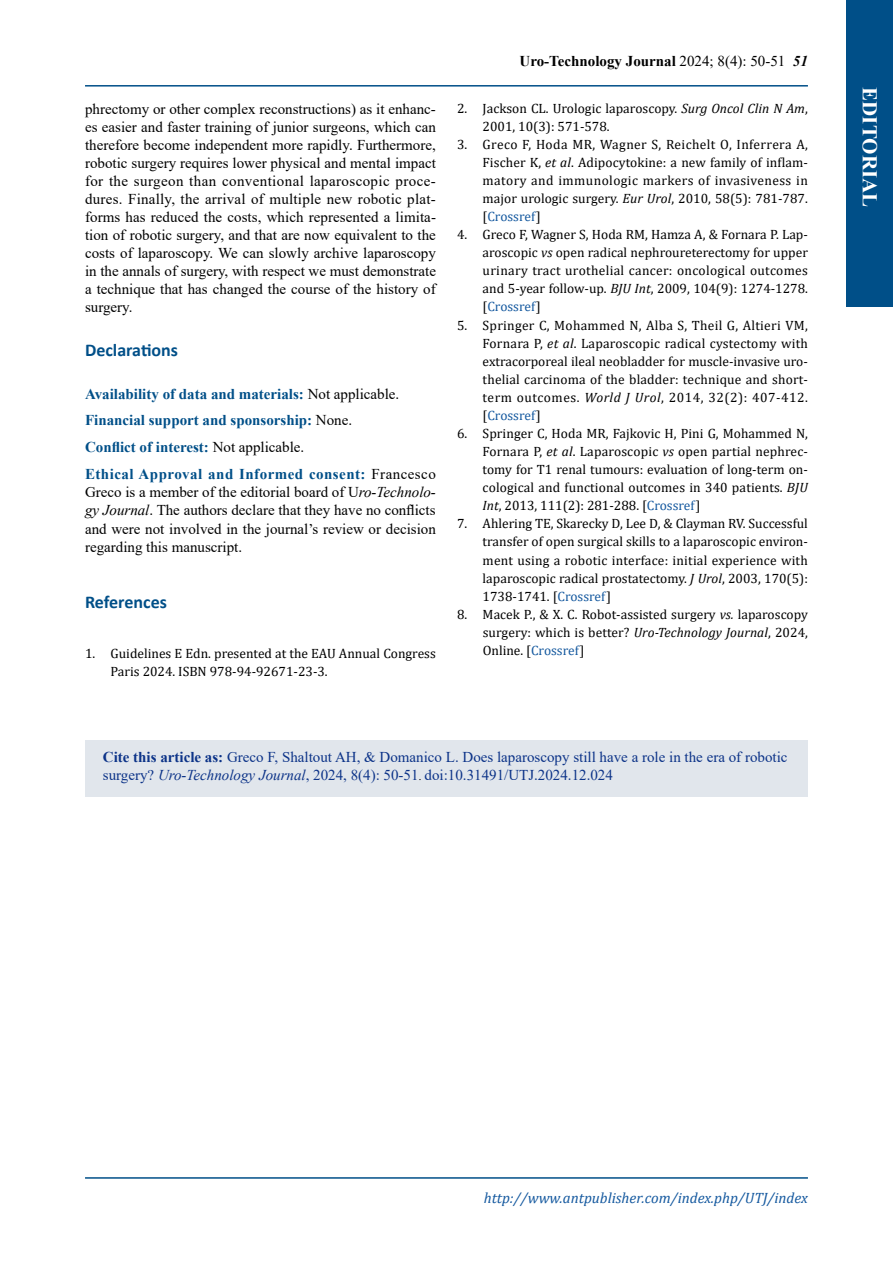
<style>
.page{position:relative;width:893px;height:1263px;background:#fff}
.page>*{position:absolute;margin:0;border:0;box-sizing:border-box;transform-origin:0 0}
.t1{font:700 21px "Times New Roman";color:#fff}
.t2{font:700 18px "Calibri";color:#004f88}
.t3{font:15px/18px "Times New Roman";color:#000;text-align:justify}
.t4{font:15px/18px "Times New Roman";color:#0c3388}
.t5{font:700 15px/26.5px "Times New Roman";color:#004f88}
.t6{font:italic 15px "Cambria";color:#15599f}
.t7{font:700 15px "Times New Roman";color:#000}
.t8{font:13.5px/18.1px "Cambria";color:#000;text-align:justify}
.s1{font-weight:400;color:#000}
.s2{font-style:italic}
.s3{font-weight:400}
.s4{color:#15599f}
.s5{font-weight:700}
.s6{font-family:"Adobe Song Std";font-weight:300;font-size:13.5px;color:#000}
</style>
<div class="page">
<hr style="left:85px;top:85px;width:723px;height:2px;background:#004f88">
<hr style="left:85px;top:1177px;width:723px;height:2px;background:#004f88">
<div style="left:846px;top:0;width:47px;height:306px;background:#004f88"></div>
<div style="left:85px;top:740px;width:723px;height:56px;background:#e1e6ec"></div>
<p class="t3" style="left:85px;top:99px;width:352px">phrectomy or other complex reconstructions) as it enhanc&shy;es easier and faster training of junior surgeons, which can therefore become independent more rapidly. Furthermore, robotic surgery requires lower physical and mental impact for the surgeon than conventional laparoscopic proce&shy;dures. Finally, the arrival of multiple new robotic plat&shy;forms has reduced the costs, which represented a limita&shy;tion of robotic surgery, and that are now equivalent to the costs of laparoscopy. We can slowly archive laparoscopy in the annals of surgery, with respect we must demonstrate a technique that has changed the course of the history of surgery.</p>
<h2 class="t2" style="left:85px;top:337px;width:95px">Declarations</h2>
<p class="t5" style="left:85px;top:380px;width:352px">Availability of data and materials: <span class="s1">Not applicable.<br></span>Financial support and sponsorship: <span class="s1">None.<br></span>Conflict of interest: <span class="s1">Not applicable.<br></span>Ethical Approval and Informed consent: <span class="s1">Francesco</span></p>
<p class="t3" style="left:85px;top:482px;width:352px">Greco is a member of the editorial board of U<span class="s2">ro-Technolo&shy;gy Journal</span>. The authors declare that they have no conflicts and were not involved in the journal’s review or decision regarding this manuscript.</p>
<h2 class="t2" style="left:85px;top:589px;width:83px">References</h2>
<p class="t8" style="left:111px;top:644px;width:327px;text-indent:-26px">1. Guidelines E Edn. presented at the EAU Annual Congress<br>Paris 2024. ISBN 978-94-92671-23-3.</p>
<p class="t7" style="left:520px;top:50px;width:290px">Uro-Technology Journal <span class="s3">2024; 8(4): 50-51</span> <span class="s2">51</span></p>
<p class="t8" style="left:483px;top:99px;width:327px;text-indent:-26px">2. Jackson CL. Urologic laparoscopy. <span class="s2">Surg Oncol Clin N Am</span>,<br>2001, 10(3): 571-578.</p>
<p class="t8" style="left:483px;top:135px;width:327px;text-indent:-26px">3. Greco F, Hoda MR, Wagner S, Reichelt O, Inferrera A, Fischer K, <span class="s2">et al</span>. Adipocytokine: a new family of inflam&shy;matory and immunologic markers of invasiveness in major urologic surgery. <span class="s2">Eur Urol</span>, 2010, 58(5): 781-787. [<span class="s4">Crossref</span>]</p>
<p class="t8" style="left:483px;top:225px;width:327px;text-indent:-26px">4. Greco F, Wagner S, Hoda RM, Hamza A, &amp; Fornara P. Lap&shy;aroscopic <span class="s2">vs</span> open radical nephroureterectomy for upper urinary tract urothelial cancer: oncological outcomes and 5-year follow-up. <span class="s2">BJU Int</span>, 2009, 104(9): 1274-1278. [<span class="s4">Crossref</span>]</p>
<p class="t8" style="left:483px;top:316px;width:327px;text-indent:-26px">5. Springer C, Mohammed N, Alba S, Theil G, Altieri VM, Fornara P, <span class="s2">et al</span>. Laparoscopic radical cystectomy with extracorporeal ileal neobladder for muscle-invasive uro&shy;thelial carcinoma of the bladder: technique and short&shy;term outcomes. <span class="s2">World J Urol</span>, 2014, 32(2): 407-412. [<span class="s4">Crossref</span>]</p>
<p class="t8" style="left:483px;top:424px;width:327px;text-indent:-26px">6. Springer C, Hoda MR, Fajkovic H, Pini G, Mohammed N, Fornara P, <span class="s2">et al</span>. Laparoscopic <span class="s2">vs</span> open partial nephrec&shy;tomy for T1 renal tumours: evaluation of long-term on&shy;cological and functional outcomes in 340 patients. <span class="s2">BJU Int</span>, 2013, 111(2): 281-288. [<span class="s4">Crossref</span>]</p>
<p class="t8" style="left:483px;top:515px;width:327px;text-indent:-26px">7. Ahlering TE, Skarecky D, Lee D, &amp; Clayman RV. Successful transfer of open surgical skills to a laparoscopic environ&shy;ment using a robotic interface: initial experience with laparoscopic radical prostatectomy. <span class="s2">J Urol</span>, 2003, 170(5):<br>1738-1741. [<span class="s4">Crossref</span>]</p>
<p class="t8" style="left:483px;top:605px;width:327px;text-indent:-26px">8. Macek P., &amp; X. C. Robot-assisted surgery <span class="s2">vs.</span> laparoscopy surgery: which is better? <span class="s2">Uro-Technology Journal</span>, 2024, Online. [<span class="s4">Crossref</span>]</p>
<p class="t4" style="left:103px;top:748px;width:686px"><span class="s5">Cite this article as:</span> Greco F, Shaltout AH, &amp; Domanico L. Does laparoscopy still have a role in the era of robotic surgery? <span class="s2">Uro-Technology Journal</span>, 2024, 8(4): 50-51<span class="s6">.</span> doi:10.31491/UTJ.2024.12.024</p>
<h1 class="t1" style="left:885px;top:87px;width:121px;rotate:90deg">EDITORIAL</h1>
<p class="t6" style="left:484px;top:1187px;width:326px">http://www.antpublisher.com/index.php/UTJ/index</p>
</div>
